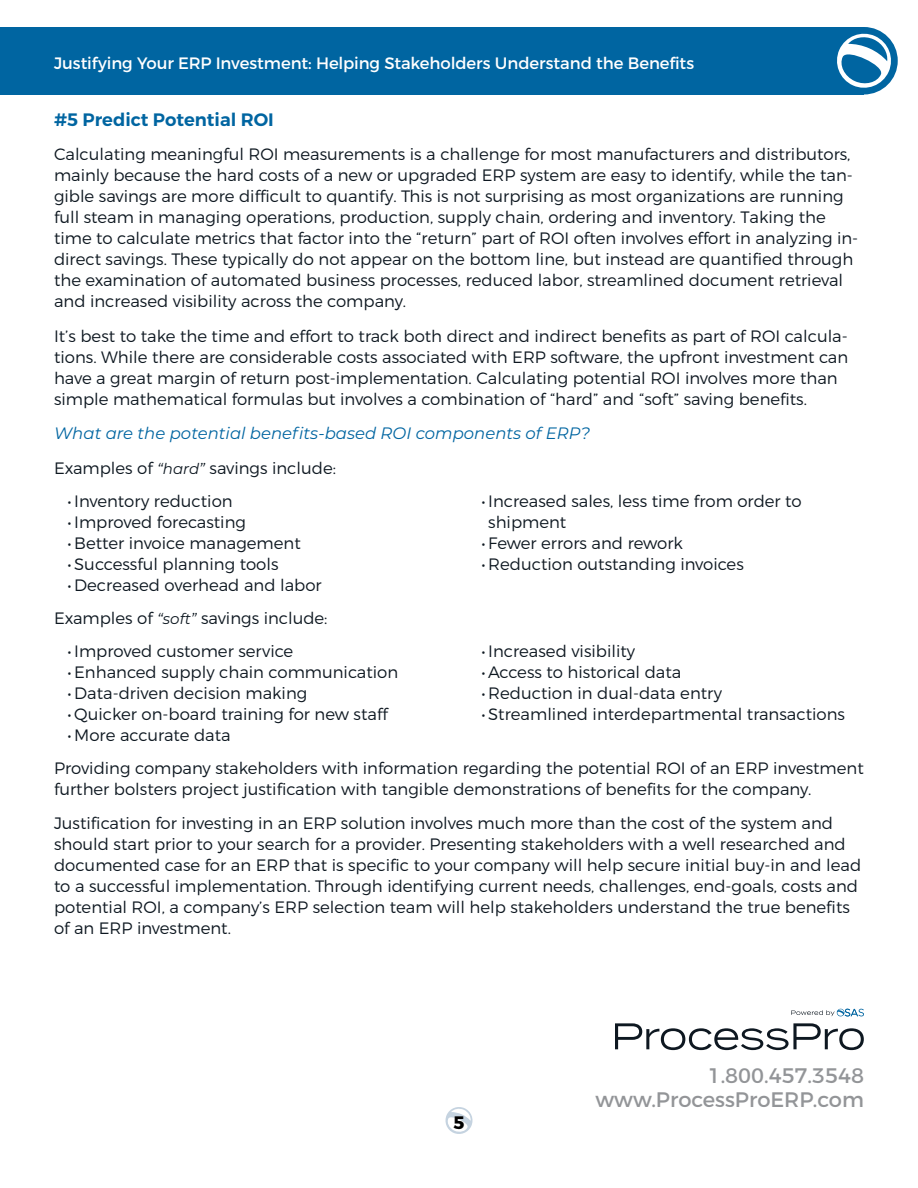
<style>
.page{position:relative;width:918px;height:1188px;background:#fff}
.page>*{position:absolute;margin:0;border:0;box-sizing:border-box;transform-origin:0 0}
.t1{font:21px/24px "Montserrat";color:#939598;text-align:right}
.t2{font:600 18px "Montserrat";color:#0065a1}
.t3{font:700 18px "Montserrat";color:#000}
.t4{font:300 16.5px/21px "Montserrat";color:#0e1821}
.t5{font:italic 16.5px/34.5px "Montserrat";color:#0065a1}
.t6{font:16.5px "Montserrat";letter-spacing:-.005em;color:#fff}
.s1{font-weight:300;font-style:normal;color:#0e1821}
.s2{font-size:15px;color:#0e1821}
.s3{font-weight:400;font-style:italic;font-size:15px}
</style>
<div class="page">
<svg style="left:445px;top:1107px;width:28px;height:27px"></svg>
<svg style="left:830px;top:27px;width:68px;height:67px"></svg>
<div style="left:0;top:27px;width:864px;height:67px;background:#0065a1"></div>
<svg style="left:837px;top:30px;width:58px;height:61px"></svg>
<svg style="left:615px;top:1023px;width:249px;height:27px"></svg>
<svg style="left:791px;top:1008px;width:73px;height:9px"></svg>
<p class="t6" style="left:54px;top:53px;width:642px">Justifying Your ERP Investment: Helping Stakeholders Understand the Benefits</p>
<p class="t2" style="left:54px;top:108px;width:221px">#5 Predict Potential ROI</p>
<p class="t4" style="left:54px;top:143px;width:806px">Calculating meaningful ROI measurements is a challenge for most manufacturers and distributors, mainly because the hard costs of a new or upgraded ERP system are easy to identify, while the tan&shy;gible savings are more difficult to quantify. This is not surprising as most organizations are running full steam in managing operations, production, supply chain, ordering and inventory. Taking the time to calculate metrics that factor into the “return” part of ROI often involves effort in analyzing in&shy;direct savings. These typically do not appear on the bottom line, but instead are quantified through the examination of automated business processes, reduced labor, streamlined document retrieval and increased visibility across the company.</p>
<p class="t4" style="left:54px;top:325px;width:796px">It’s best to take the time and effort to track both direct and indirect benefits as part of ROI calcula&shy;tions. While there are considerable costs associated with ERP software, the upfront investment can have a great margin of return post-implementation. Calculating potential ROI involves more than simple mathematical formulas but involves a combination of “hard” and “soft” saving benefits.</p>
<p class="t5" style="left:54px;top:416px;width:538px">What are the potential benefits-based ROI components of ERP?<br><span class="s1">Examples of</span> <span class="s2">“hard”</span> <span class="s1">savings include:</span></p>
<p class="t4" style="left:67px;top:490px;width:167px">• Inventory reduction</p>
<p class="t4" style="left:67px;top:511px;width:180px">• Improved forecasting</p>
<p class="t4" style="left:67px;top:532px;width:235px">• Better invoice management</p>
<p class="t4" style="left:67px;top:553px;width:212px">• Successful planning tools</p>
<p class="t4" style="left:67px;top:574px;width:256px">• Decreased overhead and labor</p>
<p class="t4" style="left:488px;top:490px;width:315px;text-indent:-7px">• Increased sales, less time from order to shipment</p>
<p class="t4" style="left:482px;top:532px;width:203px">• Fewer errors and rework</p>
<p class="t4" style="left:482px;top:553px;width:264px">• Reduction outstanding invoices</p>
<p class="t4" style="left:54px;top:607px;width:275px">Examples of <span class="s3">“soft”</span> savings include:</p>
<p class="t4" style="left:68px;top:640px;width:227px">• Improved customer service</p>
<p class="t4" style="left:68px;top:661px;width:332px">• Enhanced supply chain communication</p>
<p class="t4" style="left:68px;top:682px;width:241px">• Data-driven decision making</p>
<p class="t4" style="left:68px;top:703px;width:322px">• Quicker on-board training for new staff</p>
<p class="t4" style="left:68px;top:724px;width:165px">• More accurate data</p>
<p class="t4" style="left:482px;top:640px;width:155px">• Increased visibility</p>
<p class="t4" style="left:482px;top:661px;width:201px">• Access to historical data</p>
<p class="t4" style="left:482px;top:682px;width:242px">• Reduction in dual-data entry</p>
<p class="t4" style="left:482px;top:703px;width:365px">• Streamlined interdepartmental transactions</p>
<p class="t4" style="left:54px;top:757px;width:811px">Providing company stakeholders with information regarding the potential ROI of an ERP investment further bolsters project justification with tangible demonstrations of benefits for the company.</p>
<p class="t4" style="left:54px;top:813px;width:809px">Justification for investing in an ERP solution involves much more than the cost of the system and should start prior to your search for a provider. Presenting stakeholders with a well researched and documented case for an ERP that is specific to your company will help secure initial buy-in and lead to a successful implementation. Through identifying current needs, challenges, end-goals, costs and potential ROI, a company’s ERP selection team will help stakeholders understand the true benefits of an ERP investment.</p>
<p class="t3" style="left:453px;top:1112px;width:13px">5</p>
<p class="t1" style="left:596px;top:1063px;width:270px">1.800.457.3548 www.ProcessProERP.com</p>
</div>
